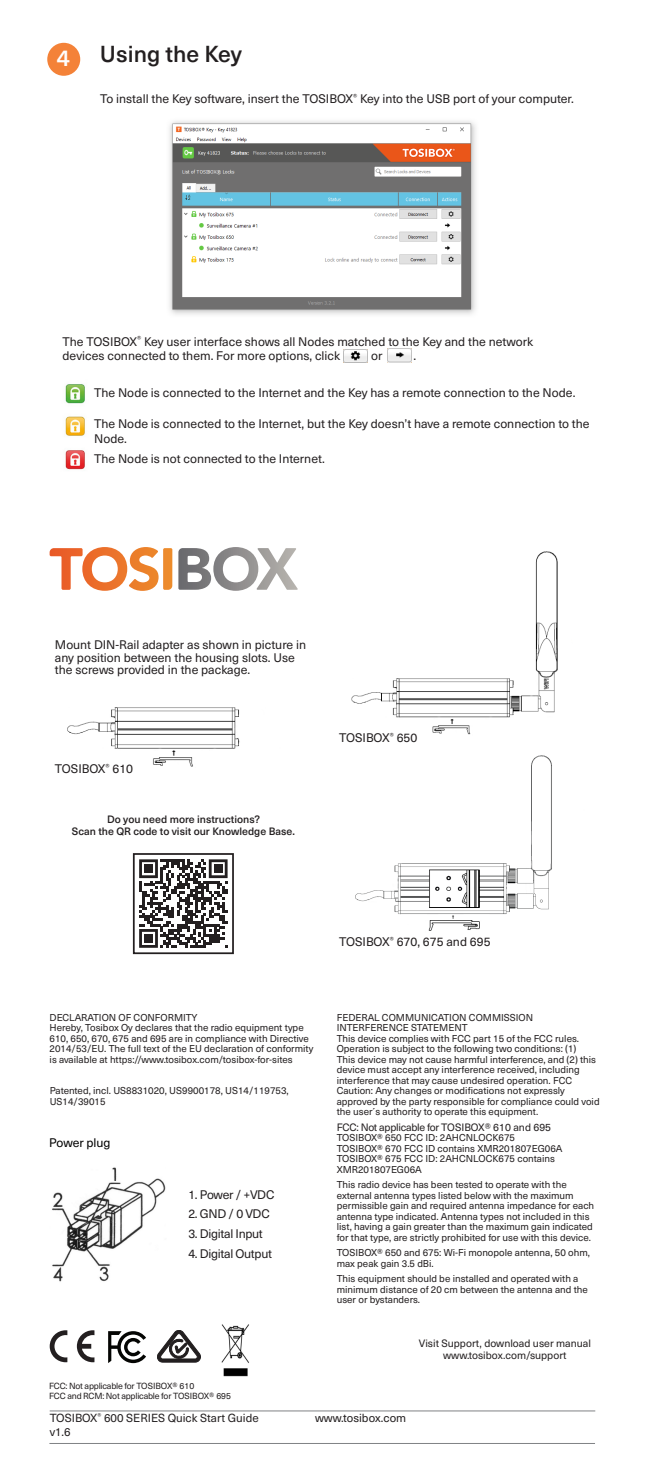
<style>
.page{position:relative;width:645px;height:1474px;background:#fff}
.page>*{position:absolute;margin:0;border:0;box-sizing:border-box;transform-origin:0 0}
.otsikko1{font:500 22.75px "Neue Haas Unica";color:#231f20}
.otsikko1-2{font:500 22.75px "Neue Haas Unica";color:#fff}
.lista1{font:12.25px/14.7px "Neue Haas Unica";color:#231f20}
.lista1-2{font:12.25px "Neue Haas Unica";letter-spacing:-.025em;color:#231f20}
.lista1-3{font:12.25px "Neue Haas Unica";letter-spacing:-.03em;color:#231f20}
.Specs_leipis{font:12.25px "Neue Haas Unica";letter-spacing:-.005em;color:#000}
.t1{font:11.55px "Neue Haas Unica";color:#231f20}
.t2{font:500 10.5px/12.6px "Neue Haas Unica";color:#231f20;text-align:center}
.t3{font:10.5px/12.6px "Neue Haas Unica";color:#231f20;text-align:center}
.t4{font:10.5px "Neue Haas Unica";letter-spacing:-.025em;color:#231f20}
.t5{font:9.8px/10.5px "Neue Haas Unica";color:#231f20}
.lista1-4{font:8.75px/10.5px "Neue Haas Unica";letter-spacing:-.025em;color:#231f20}
</style>
<div class="page">
<div style="left:47px;top:43px;width:33px;height:33px;background:#f48238;border-radius:50%"></div>
<img style="left:388px;top:348px;width:24px;height:14px">
<img style="left:343px;top:349px;width:24px;height:13px">
<img style="left:65px;top:384px;width:20px;height:86px">
<hr style="left:49px;top:1443px;width:546px;height:1px;background:#808285">
<hr style="left:50px;top:1410px;width:545px;height:1px;background:#808285">
<svg style="left:77px;top:1330px;width:17px;height:32px"></svg>
<svg style="left:50px;top:1330px;width:17px;height:32px"></svg>
<img style="left:221px;top:1324px;width:28px;height:53px">
<img style="left:169px;top:121px;width:307px;height:194px">
<img style="left:67px;top:707px;width:173px;height:60px">
<img style="left:351px;top:551px;width:207px;height:184px">
<img style="left:355px;top:755px;width:197px;height:176px">
<svg style="left:50px;top:547px;width:122px;height:44px"></svg>
<svg style="left:178px;top:547px;width:120px;height:44px"></svg>
<svg style="left:157px;top:1330px;width:44px;height:32px"></svg>
<svg style="left:108px;top:1331px;width:38px;height:31px"></svg>
<img style="left:52px;top:1167px;width:114px;height:115px">
<svg style="left:139px;top:859px;width:89px;height:88px"></svg>
<div style="left:144px;top:864px;width:9px;height:8px;background:#231f20"></div>
<div style="left:214px;top:864px;width:8px;height:8px;background:#231f20"></div>
<div style="left:144px;top:934px;width:9px;height:8px;background:#231f20"></div>
<div style="left:133px;top:853px;width:101px;height:101px;border:2px solid #231f20"></div>
<p class="otsikko1-2" style="left:57px;top:41px;width:15px">4</p>
<p class="otsikko1" style="left:100px;top:37px;width:143px">Using the Key</p>
<p class="lista1" style="left:100px;top:91px;width:475px">To install the Key software, insert the TOSIBOX<sup>®</sup> Key into the USB port of your computer.</p>
<p class="lista1" style="left:63px;top:333px;width:472px">The TOSIBOX<sup>®</sup> Key user interface shows all Nodes matched to the Key and the network devices connected to them. For more options, click</p>
<p class="lista1" style="left:371px;top:348px;width:13px">or</p>
<p class="lista1" style="left:414px;top:348px;width:4px">.</p>
<p class="lista1" style="left:94px;top:384px;width:483px">The Node is connected to the Internet and the Key has a remote connection to the Node.</p>
<p class="lista1" style="left:94px;top:416px;width:497px">The Node is connected to the Internet, but the Key doesn’t have a remote connection to the<br>Node.</p>
<p class="lista1" style="left:94px;top:450px;width:232px">The Node is not connected to the Internet.</p>
<p class="lista1" style="left:55px;top:638px;width:253px;line-height:12.2px">Mount DIN-Rail adapter as shown in picture in any position between the housing slots. Use the screws provided in the package.</p>
<p class="lista1" style="left:55px;top:761px;width:80px">TOSIBOX<sup>®</sup> 610</p>
<p class="t2" style="left:72px;top:812px;width:225px">Do you need more instructions?<br>Scan the QR code to visit our Knowledge Base.</p>
<p class="lista1" style="left:339px;top:729px;width:80px">TOSIBOX<sup>®</sup> 650</p>
<p class="lista1" style="left:339px;top:933px;width:153px">TOSIBOX<sup>®</sup> 670, 675 and 695</p>
<p class="t5" style="left:50px;top:1011px;width:265px">DECLARATION OF CONFORMITY<br>Hereby, Tosibox Oy declares that the radio equipment type 610, 650, 670, 675 and 695 are in compliance with Directive 2014/53/EU. The full text of the EU declaration of conformity is available at https://www.tosibox.com/tosibox-for-sites</p>
<p class="t5" style="left:337px;top:1011px;width:264px">FEDERAL COMMUNICATION COMMISSION INTERFERENCE STATEMENT<br>This device complies with FCC part 15 of the FCC rules.<br>Operation is subject to the following two conditions: (1)<br>This device may not cause harmful interference, and (2) this device must accept any interference received, including interference that may cause undesired operation. FCC Caution: Any changes or modifications not expressly approved by the party responsible for compliance could void the user´s authority to operate this equipment.</p>
<p class="t4" style="left:337px;top:1119px;width:216px">FCC: Not applicable for TOSIBOX® 610 and 695</p>
<p class="t5" style="left:337px;top:1132px;width:227px">TOSIBOX® 650 FCC ID: 2AHCNLOCK675<br>TOSIBOX® 670 FCC ID contains XMR201807EG06A TOSIBOX® 675 FCC ID: 2AHCNLOCK675 contains XMR201807EG06A</p>
<p class="t5" style="left:337px;top:1178px;width:259px">This radio device has been tested to operate with the external antenna types listed below with the maximum permissible gain and required antenna impedance for each antenna type indicated. Antenna types not included in this list, having a gain greater than the maximum gain indicated for that type, are strictly prohibited for use with this device.</p>
<p class="t5" style="left:337px;top:1246px;width:255px">TOSIBOX® 650 and 675: Wi-Fi monopole antenna, 50 ohm, max peak gain 3.5 dBi.</p>
<p class="t5" style="left:337px;top:1272px;width:253px">This equipment should be installed and operated with a minimum distance of 20 cm between the antenna and the user or bystanders.</p>
<p class="t5" style="left:50px;top:1085px;width:241px">Patented, incl. US8831020, US9900178, US14/119753,<br>US14/39015</p>
<p class="Specs_leipis" style="left:49px;top:1133px;width:63px">Power plug</p>
<p class="lista1-3" style="left:188px;top:1185px;width:88px">1. Power / +VDC</p>
<p class="lista1" style="left:188px;top:1205px;width:83px">2. GND / 0 VDC</p>
<p class="lista1-2" style="left:188px;top:1224px;width:76px">3. Digital Input</p>
<p class="lista1-2" style="left:188px;top:1244px;width:85px">4. Digital Output</p>
<p class="lista1-4" style="left:49px;top:1379px;width:183px">FCC: Not applicable for TOSIBOX® 610<br>FCC and RCM: Not applicable for TOSIBOX® 695</p>
<p class="t1" style="left:50px;top:1409px;width:210px">TOSIBOX<sup>®</sup> 600 SERIES Quick Start Guide</p>
<p class="t1" style="left:315px;top:1409px;width:93px">www.tosibox.com</p>
<p class="t1" style="left:50px;top:1423px;width:23px">v1.6</p>
<p class="t3" style="left:419px;top:1335px;width:174px">Visit Support, download user manual www.tosibox.com/support</p>
</div>
